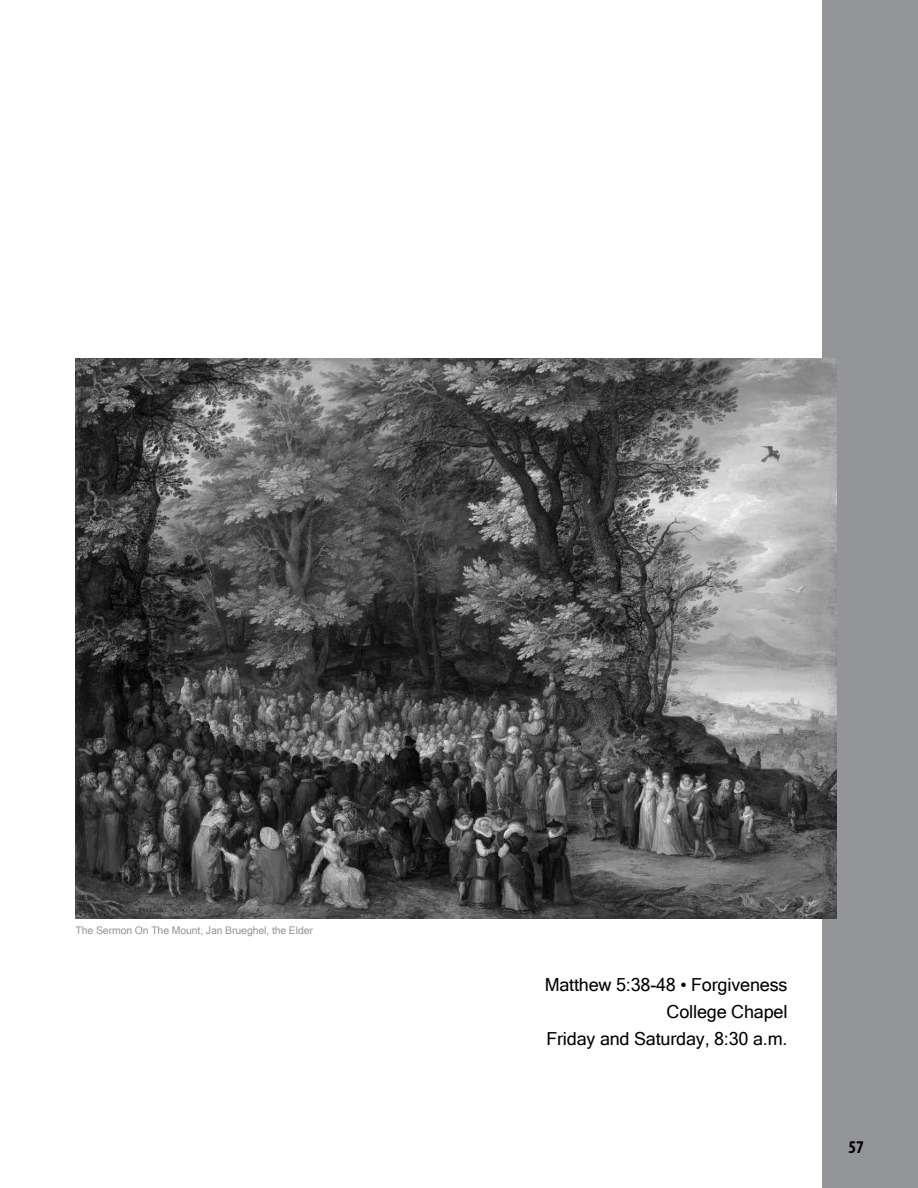
<style>
.page{position:relative;width:918px;height:1188px;background:#fff}
.page>*{position:absolute;margin:0;border:0;box-sizing:border-box;transform-origin:0 0}
.t1{font:18px "Microsoft Sans Serif";letter-spacing:-.01em;color:#000}
.t2{font:700 condensed 18px "Myriad Pro";color:#000}
.t3{font:10.5px "Microsoft Sans Serif";letter-spacing:-.01em;color:#939598}
</style>
<div class="page">
<div style="left:823px;top:0;width:95px;height:1188px;background:#939598"></div>
<img style="left:76px;top:358px;width:761px;height:560px">
<p class="t3" style="left:76px;top:924px;width:239px">The Sermon On The Mount, Jan Brueghel, the Elder</p>
<p class="t1" style="left:545px;top:975px;width:244px">Matthew 5:38-48 • Forgiveness</p>
<p class="t1" style="left:667px;top:1002px;width:122px">College Chapel</p>
<p class="t1" style="left:546px;top:1029px;width:243px">Friday and Saturday, 8:30 a.m.</p>
<p class="t2" style="left:849px;top:1136px;width:17px">57</p>
</div>
